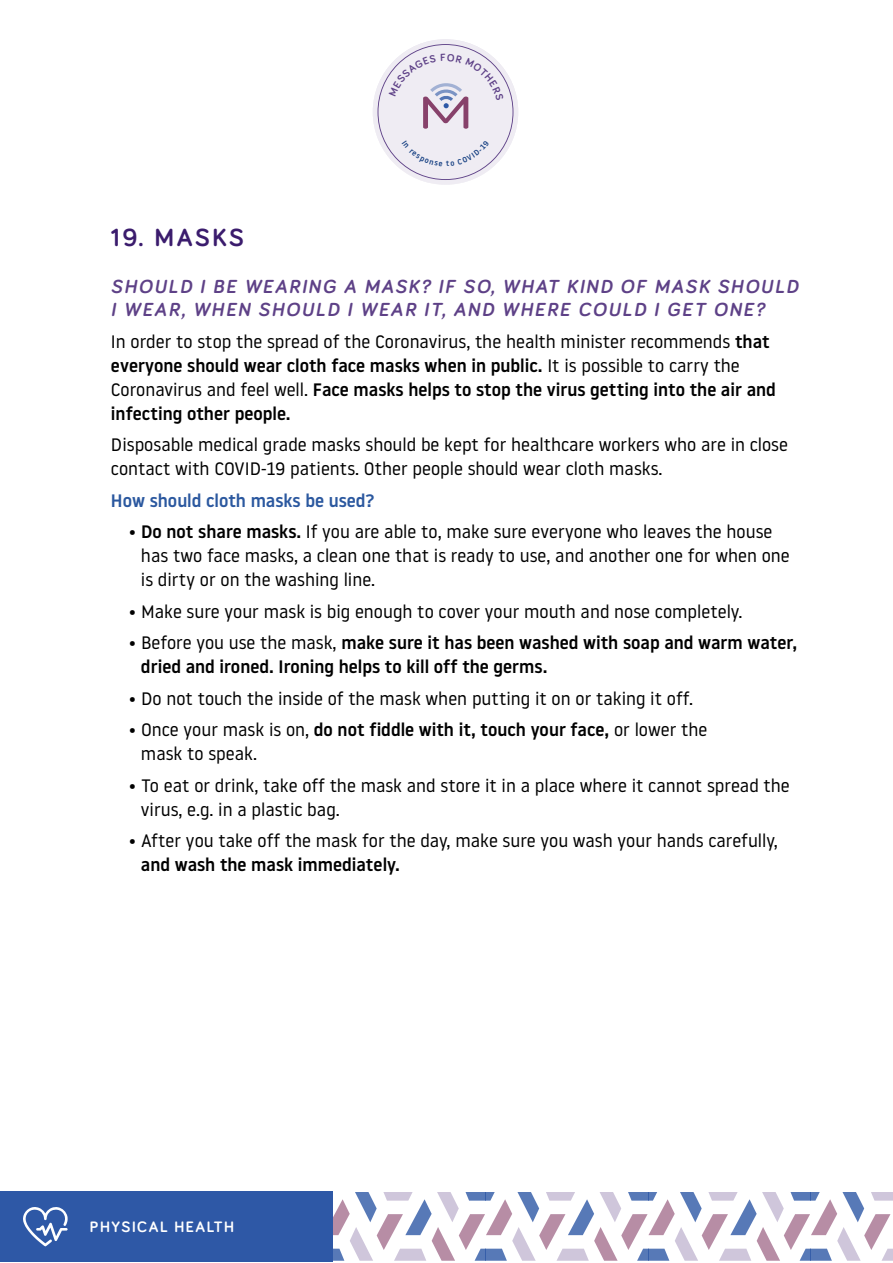
<style>
.page{position:relative;width:893px;height:1263px;background:#fff}
.page>*{position:absolute;margin:0;border:0;box-sizing:border-box;transform-origin:0 0}
.t1{font:700 25.5px "Bariol";letter-spacing:.1em;color:#3b1c6d}
.t2{font:italic 700 19.5px/23.4px "Bariol";letter-spacing:.1em;color:#5e4187}
.t3{font:18px/24px "Noway";color:#000}
.t4{font:500 18px/24px "Noway";color:#000}
.t5{font:500 18px "Noway";color:#2b589f}
.t6{font:700 15.6px "Bariol";letter-spacing:.1em;color:#fff}
.s1{font-weight:400}
.s2{font-weight:500}
</style>
<div class="page">
<svg style="left:332px;top:1192px;width:561px;height:69px"></svg>
<div style="left:373px;top:39px;width:145px;height:146px;background:#efecf3;border-radius:50%"></div>
<div style="left:0;top:1191px;width:332px;height:71px;background:#2e58a6"></div>
<svg style="left:23px;top:1207px;width:45px;height:39px"></svg>
<svg style="left:377px;top:44px;width:136px;height:136px"></svg>
<h1 class="t1" style="left:111px;top:220px;width:134px">19. MASKS</h1>
<p class="t2" style="left:111px;top:274px;width:689px">SHOULD I BE WEARING A MASK? IF SO, WHAT KIND OF MASK SHOULD<br>I WEAR, WHEN SHOULD I WEAR IT, AND WHERE COULD I GET ONE?</p>
<p class="t4" style="left:111px;top:329px;width:666px"><span class="s1">In order to stop the spread of the Coronavirus, the health minister recommends</span> that everyone should wear cloth face masks when in public. <span class="s1">It is possible to carry the Coronavirus and feel well.</span> Face masks helps to stop the virus getting into the air and infecting other people.</p>
<p class="t3" style="left:111px;top:432px;width:679px">Disposable medical grade masks should be kept for healthcare workers who are in close contact with COVID-19 patients. Other people should wear cloth masks.</p>
<p class="t5" style="left:111px;top:488px;width:265px">How should cloth masks be used?</p>
<p class="t3" style="left:141px;top:519px;width:650px;text-indent:-12px">• <span class="s2">Do not share masks.</span> If you are able to, make sure everyone who leaves the house has two face masks, a clean one that is ready to use, and another one for when one is dirty or on the washing line.</p>
<p class="t3" style="left:129px;top:599px;width:615px">• Make sure your mask is big enough to cover your mouth and nose completely.</p>
<p class="t4" style="left:141px;top:631px;width:658px;text-indent:-12px"><span class="s1">• Before you use the mask,</span> make sure it has been washed with soap and warm water, dried and ironed. Ironing helps to kill off the germs.</p>
<p class="t3" style="left:129px;top:686px;width:566px">• Do not touch the inside of the mask when putting it on or taking it off.</p>
<p class="t3" style="left:141px;top:717px;width:568px;text-indent:-12px">• Once your mask is on, <span class="s2">do not fiddle with it, touch your face,</span> or lower the mask to speak.</p>
<p class="t3" style="left:141px;top:773px;width:650px;text-indent:-12px">• To eat or drink, take off the mask and store it in a place where it cannot spread the virus, e.g. in a plastic bag.</p>
<p class="t3" style="left:129px;top:828px;width:650px">• After you take off the mask for the day, make sure you wash your hands carefully,</p>
<p class="t4" style="left:141px;top:853px;width:260px">and wash the mask immediately.</p>
<p class="t6" style="left:90px;top:1216px;width:146px">PHYSICAL HEALTH</p>
</div>
